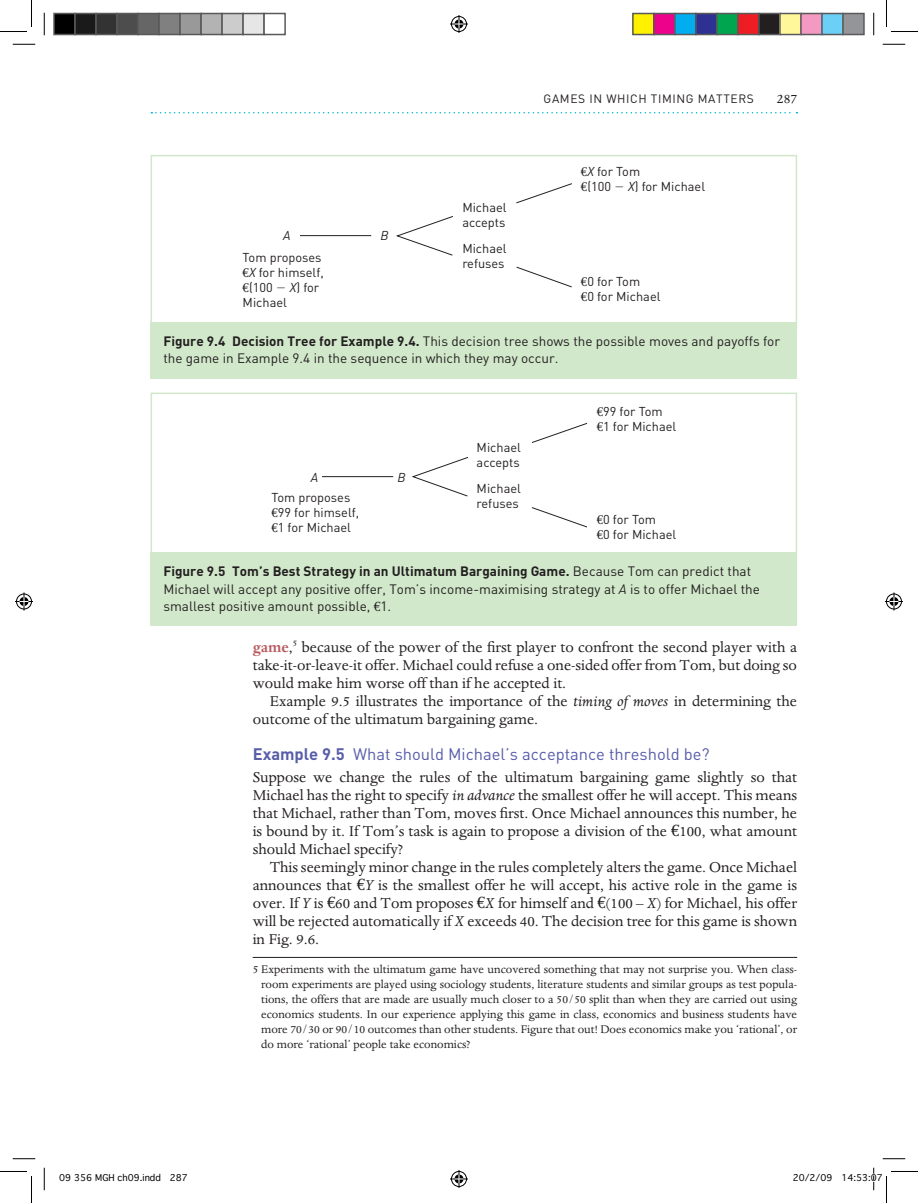
<style>
.page{position:relative;width:918px;height:1203px;background:#fff}
.page>*{position:absolute;margin:0;border:0;box-sizing:border-box;transform-origin:0 0}
.para{font:16.5px/18px "Dante";color:#231f20;text-align:justify}
.text{font:16.5px/18px "Dante";color:#231f20;text-align:justify}
.examh{font:16.5px "DIN";color:#585da9}
.t1{font:15px "Dante";color:#231f20}
.cap{font:13.5px/17.2px "DIN";color:#231f20}
.fn{font:12.75px/15px "Dante";color:#231f20;text-align:justify}
.t2{font:12.75px/15px "DIN";color:#231f20}
.t3{font:italic 12.75px "DIN";color:#231f20}
.t4{font:12px "DIN";letter-spacing:.05em;color:#231f20}
.t5{font:9px "Geneva";color:#000}
.s1{font-family:"Euro Serif Std"}
.s2{font-style:italic}
.s3{font-weight:700}
.s4{font-weight:700;color:#b85c61}
</style>
<div class="page">
<svg style="left:151px;top:112px;width:646px;height:1px"></svg>
<svg style="left:300px;top:183px;width:272px;height:105px"></svg>
<div style="left:151px;top:155px;width:646px;height:179px;border:2px solid #d1e8ca"></div>
<div style="left:151px;top:322px;width:646px;height:56px;background:#d1e8ca"></div>
<svg style="left:322px;top:423px;width:266px;height:105px"></svg>
<div style="left:151px;top:552px;width:646px;height:73px;background:#d1e8ca"></div>
<hr style="left:253px;top:957px;width:544px;height:1px;background:#231f20">
<svg style="left:13px;top:44px;width:22px;height:1px"></svg>
<svg style="left:882px;top:44px;width:23px;height:1px"></svg>
<svg style="left:13px;top:1158px;width:22px;height:1px"></svg>
<svg style="left:882px;top:1158px;width:23px;height:1px"></svg>
<svg style="left:44px;top:13px;width:1px;height:22px"></svg>
<svg style="left:44px;top:1167px;width:1px;height:23px"></svg>
<svg style="left:873px;top:13px;width:1px;height:22px"></svg>
<svg style="left:0;top:0;width:32px;height:32px"></svg>
<svg style="left:0;top:1171px;width:32px;height:32px"></svg>
<svg style="left:886px;top:0;width:32px;height:32px"></svg>
<svg style="left:450px;top:15px;width:18px;height:18px"></svg>
<svg style="left:450px;top:1170px;width:18px;height:18px"></svg>
<svg style="left:15px;top:592px;width:18px;height:18px"></svg>
<svg style="left:885px;top:592px;width:18px;height:18px"></svg>
<div style="left:54px;top:14px;width:21px;height:21px;background:#000"></div>
<div style="left:53px;top:13px;width:23px;height:22px;border:2px solid #595959"></div>
<div style="left:75px;top:14px;width:21px;height:21px;background:#1a1a1a"></div>
<div style="left:74px;top:13px;width:23px;height:22px;border:2px solid #595959"></div>
<div style="left:96px;top:14px;width:21px;height:21px;background:#333"></div>
<div style="left:95px;top:13px;width:23px;height:22px;border:2px solid #595959"></div>
<div style="left:117px;top:14px;width:21px;height:21px;background:#4d4d4d"></div>
<div style="left:116px;top:13px;width:23px;height:22px;border:2px solid #595959"></div>
<div style="left:138px;top:14px;width:21px;height:21px;background:#666"></div>
<div style="left:137px;top:13px;width:23px;height:22px;border:2px solid #595959"></div>
<div style="left:159px;top:14px;width:21px;height:21px;background:#808080"></div>
<div style="left:158px;top:13px;width:23px;height:22px;border:2px solid #595959"></div>
<div style="left:180px;top:14px;width:21px;height:21px;background:#999"></div>
<div style="left:179px;top:13px;width:23px;height:22px;border:2px solid #595959"></div>
<div style="left:201px;top:14px;width:21px;height:21px;background:#b3b3b3"></div>
<div style="left:200px;top:13px;width:23px;height:22px;border:2px solid #595959"></div>
<div style="left:222px;top:14px;width:21px;height:21px;background:#ccc"></div>
<div style="left:221px;top:13px;width:23px;height:22px;border:2px solid #595959"></div>
<div style="left:243px;top:14px;width:21px;height:21px;background:#e6e6e6"></div>
<div style="left:242px;top:13px;width:23px;height:22px;border:2px solid #595959"></div>
<div style="left:263px;top:13px;width:23px;height:22px;border:2px solid #595959"></div>
<div style="left:633px;top:14px;width:21px;height:21px;background:#fff101"></div>
<div style="left:632px;top:13px;width:22px;height:22px;border:2px solid #595959"></div>
<div style="left:654px;top:14px;width:21px;height:21px;background:#ed028c"></div>
<div style="left:653px;top:13px;width:22px;height:22px;border:2px solid #595959"></div>
<div style="left:675px;top:14px;width:21px;height:21px;background:#00aeef"></div>
<div style="left:674px;top:13px;width:22px;height:22px;border:2px solid #595959"></div>
<div style="left:696px;top:14px;width:21px;height:21px;background:#2e3092"></div>
<div style="left:695px;top:13px;width:22px;height:22px;border:2px solid #595959"></div>
<div style="left:717px;top:14px;width:21px;height:21px;background:#00a54f"></div>
<div style="left:716px;top:13px;width:22px;height:22px;border:2px solid #595959"></div>
<div style="left:738px;top:14px;width:21px;height:21px;background:#ee1d23"></div>
<div style="left:737px;top:13px;width:22px;height:22px;border:2px solid #595959"></div>
<div style="left:759px;top:14px;width:21px;height:21px;background:#231f20"></div>
<div style="left:758px;top:13px;width:22px;height:22px;border:2px solid #595959"></div>
<div style="left:780px;top:14px;width:21px;height:21px;background:#fff79a"></div>
<div style="left:779px;top:13px;width:22px;height:22px;border:2px solid #595959"></div>
<div style="left:801px;top:14px;width:21px;height:21px;background:#f499c2"></div>
<div style="left:800px;top:13px;width:22px;height:22px;border:2px solid #595959"></div>
<div style="left:822px;top:14px;width:21px;height:21px;background:#6bcff6"></div>
<div style="left:821px;top:13px;width:22px;height:22px;border:2px solid #595959"></div>
<div style="left:843px;top:14px;width:21px;height:21px;background:#939598"></div>
<div style="left:842px;top:13px;width:22px;height:22px;border:2px solid #595959"></div>
<svg style="left:873px;top:1167px;width:45px;height:36px"></svg>
<p class="t4" style="left:543px;top:92px;width:212px">Games i n which ti mi ng matters</p>
<p class="t1" style="left:777px;top:91px;width:22px">287</p>
<p class="t3" style="left:283px;top:227px;width:9px">A</p>
<p class="t3" style="left:380px;top:227px;width:10px">B</p>
<p class="t2" style="left:243px;top:250px;width:83px">Tom proposes <span class="s1">€</span><span class="s2">X</span> for himself, <span class="s1">€</span>(100</p>
<p class="t2" style="left:290px;top:280px;width:31px"><span class="s2">X</span>) for</p>
<p class="t2" style="left:243px;top:295px;width:46px">Michael</p>
<p class="t2" style="left:462px;top:200px;width:46px">Michael accepts</p>
<p class="t2" style="left:462px;top:241px;width:46px">Michael refuses</p>
<p class="t2" style="left:581px;top:163px;width:61px"><span class="s1">€</span><span class="s2">X</span> for Tom <span class="s1">€</span>(100</p>
<p class="t2" style="left:628px;top:178px;width:79px"><span class="s2">X</span>) for Michael</p>
<p class="t2" style="left:581px;top:274px;width:81px"><span class="s1">€</span>0 for Tom<br><span class="s1">€</span>0 for Michael</p>
<p class="cap" style="left:163px;top:332px;width:618px"><span class="s3">Figure 9.4 Decision Tree for Example 9.4.</span> This decision tree shows the possible moves and payoffs for the game in Example 9.4 in the sequence in which they may occur.</p>
<p class="t3" style="left:311px;top:469px;width:9px">A</p>
<p class="t3" style="left:397px;top:469px;width:10px">B</p>
<p class="t2" style="left:271px;top:490px;width:89px">Tom proposes <span class="s1">€</span>99 for himself, <span class="s1">€</span>1 for Michael</p>
<p class="t2" style="left:476px;top:439px;width:46px">Michael accepts</p>
<p class="t2" style="left:476px;top:480px;width:46px">Michael refuses</p>
<p class="t2" style="left:597px;top:403px;width:81px"><span class="s1">€</span>99 for Tom <span class="s1">€</span>1 for Michael</p>
<p class="t2" style="left:597px;top:512px;width:81px"><span class="s1">€</span>0 for Tom<br><span class="s1">€</span>0 for Michael</p>
<p class="cap" style="left:163px;top:562px;width:598px"><span class="s3">Figure 9.5 Tom’s Best Strategy in an Ultimatum Bargaining Game.</span> Because Tom can predict that<br>M ichael will accept any positive offer, Tom’s income-maximising strategy at <span class="s2">A</span> is to offer M ichael the smallest positive amount possible, <span class="s1">€</span>1.</p>
<p class="para" style="left:253px;top:638px;width:546px"><span class="s4">game</span>,<sup>5</sup> because of the power of the first player to confront the second player with a take-it-or-leave-it offer. Michael could refuse a one-sided offer from Tom, but doing so would make him worse off than if he accepted it.</p>
<p class="para" style="left:253px;top:692px;width:546px;text-indent:17px">Example 9.5 illustrates the importance of the <span class="s2">timing of moves</span> in determining the outcome of the ultimatum bargaining game.</p>
<p class="examh" style="left:253px;top:743px;width:458px"><span class="s3">Example 9.5</span> What should M ichael’s acceptance threshold be?</p>
<p class="text" style="left:253px;top:769px;width:546px">Suppose we change the rules of the ultimatum bargaining game slightly so that Michael has the right to specify <span class="s2">in advance</span> the smallest offer he will accept. This means that Michael, rather than Tom, moves first. Once Michael announces this number, he is bound by it. If Tom’s task is again to propose a division of the <span class="s1">€</span>100, what amount should Michael specify?</p>
<p class="para" style="left:253px;top:859px;width:546px;text-indent:17px">This seemingly minor change in the rules completely alters the game. Once Michael announces that <span class="s1">€</span><span class="s2">Y</span> is the smallest offer he will accept, his active role in the game is over. If <span class="s2">Y</span> is <span class="s1">€</span>60 and Tom proposes <span class="s1">€</span><span class="s2">X</span> for himself and <span class="s1">€</span>(100 – <span class="s2">X</span>) for Michael, his offer will be rejected automatically if <span class="s2">X</span> exceeds 40. The decision tree for this game is shown in Fig. 9.6.</p>
<p class="fn" style="left:261px;top:962px;width:537px;text-indent:-9px">5 Experiments with the ultimatum game have uncovered something that may not surprise you. When class&shy;room experiments are played using sociology students, literature students and similar groups as test popula&shy;tions, the offers that are made are usually much closer to a 50/50 split than when they are carried out using economics students. In our experience applying this game in class, economics and business students have more 70/30 or 90/10 outcomes than other students. Figure that out! Does economics make you ‘rational’, or do more ‘rational’ people take economics?</p>
<p class="t5" style="left:59px;top:1170px;width:130px">09 356 MGH ch09.indd 287</p>
<p class="t5" style="left:792px;top:1170px;width:92px">20/2/09 14:53:07</p>
</div>
